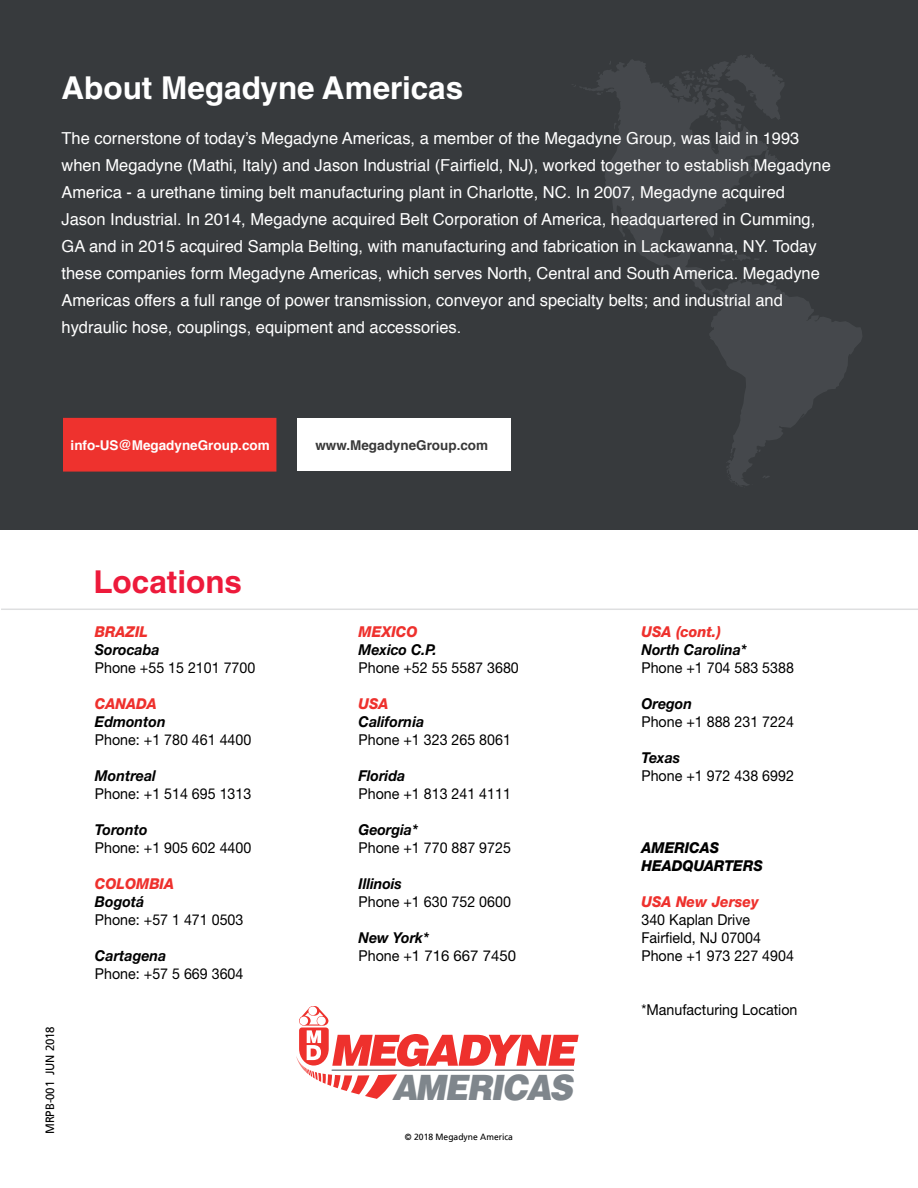
<style>
.page{position:relative;width:918px;height:1188px;background:#fff}
.page>*{position:absolute;margin:0;border:0;box-sizing:border-box;transform-origin:0 0}
.t1{font:italic 900 34.95px "Helvetica LT Std";letter-spacing:-.045em;color:#7f868c;scale:.93 1}
.t2{font:700 31.5px "Helvetica LT Std";color:#fff}
.t3{font:700 31.5px "Helvetica LT Std";color:#ed1a3b}
.t4{font:16.5px/27px "Helvetica";color:#fff}
.t5{font:15px/18px "Helvetica Neue LT Std";color:#000;scale:.95 1}
.t6{font:italic 700 15px "Helvetica Neue LT Std";color:#000;scale:.95 1}
.t7{font:italic 800 15px "Helvetica Neue LT Std";color:#ee312d;scale:.95 1}
.t8{font:italic 800 15px/18px "Helvetica Neue LT Std";color:#000;scale:.95 1}
.t9{font:700 13.5px "Helvetica";color:#fff}
.t10{font:700 13.5px "Helvetica";color:#383838}
.t11{font:12px "Frutiger CE";letter-spacing:-.01em;color:#000;scale:.95 1}
.t12{font:9px "Frutiger CE";color:#000;scale:.95 1}
</style>
<div class="page">
<div style="left:0;top:0;width:918px;height:529px;background:#373a3d"></div>
<div style="left:63px;top:418px;width:213px;height:54px;background:#ee322e;border:2px solid #ee322e"></div>
<svg style="left:575px;top:54px;width:287px;height:432px"></svg>
<div style="left:297px;top:419px;width:214px;height:52px;background:#fff"></div>
<svg style="left:296px;top:1006px;width:283px;height:93px"></svg>
<hr style="left:1px;top:609px;width:917px;height:1px;background:#dedfe0">
<h2 class="t2" style="left:62px;top:69px;width:403px">About Megadyne Americas</h2>
<p class="t4" style="left:62px;top:126px;width:771px">The cornerstone of today’s Megadyne Americas, a member of the Megadyne Group, was laid in 1993 when Megadyne (Mathi, Italy) and Jason Industrial (Fairfield, NJ), worked together to establish Megadyne America - a urethane timing belt manufacturing plant in Charlotte, NC. In 2007, Megadyne acquired Jason Industrial. In 2014, Megadyne acquired Belt Corporation of America, headquartered in Cumming, GA and in 2015 acquired Sampla Belting, with manufacturing and fabrication in Lackawanna, NY. Today these companies form Megadyne Americas, which serves North, Central and South America. Megadyne Americas offers a full range of power transmission, conveyor and specialty belts; and industrial and hydraulic hose, couplings, equipment and accessories.</p>
<p class="t9" style="left:71px;top:434px;width:201px">info-US@MegadyneGroup.com</p>
<p class="t10" style="left:315px;top:434px;width:174px">www.MegadyneGroup.com</p>
<p class="t11" style="left:43px;top:1134px;width:115px;rotate:-90deg">MRPB-001 JUN 2018</p>
<h2 class="t3" style="left:93px;top:563px;width:150px">Locations</h2>
<p class="t7" style="left:95px;top:623px;width:57px">BRAZIL</p>
<p class="t6" style="left:95px;top:641px;width:70px">Sorocaba</p>
<p class="t5" style="left:95px;top:659px;width:170px">Phone +55 15 2101 7700</p>
<p class="t7" style="left:95px;top:695px;width:67px">CANADA</p>
<p class="t6" style="left:95px;top:713px;width:76px">Edmonton</p>
<p class="t5" style="left:95px;top:731px;width:166px">Phone: +1 780 461 4400</p>
<p class="t6" style="left:95px;top:767px;width:66px">Montreal</p>
<p class="t5" style="left:95px;top:785px;width:166px">Phone: +1 514 695 1313</p>
<p class="t6" style="left:95px;top:821px;width:57px">Toronto</p>
<p class="t5" style="left:95px;top:839px;width:166px">Phone: +1 905 602 4400</p>
<p class="t7" style="left:95px;top:875px;width:85px">COLOMBIA</p>
<p class="t6" style="left:95px;top:893px;width:53px">Bogotá</p>
<p class="t5" style="left:95px;top:911px;width:158px">Phone: +57 1 471 0503</p>
<p class="t6" style="left:95px;top:947px;width:77px">Cartagena</p>
<p class="t5" style="left:95px;top:965px;width:158px">Phone: +57 5 669 3604</p>
<p class="t7" style="left:359px;top:623px;width:64px">MEXICO</p>
<p class="t6" style="left:359px;top:641px;width:84px">Mexico C.P.</p>
<p class="t5" style="left:359px;top:659px;width:170px">Phone +52 55 5587 3680</p>
<p class="t7" style="left:359px;top:695px;width:33px">USA</p>
<p class="t6" style="left:359px;top:713px;width:71px">California</p>
<p class="t5" style="left:359px;top:731px;width:162px">Phone +1 323 265 8061</p>
<p class="t6" style="left:359px;top:767px;width:51px">Florida</p>
<p class="t5" style="left:359px;top:785px;width:162px">Phone +1 813 241 4111</p>
<p class="t6" style="left:359px;top:821px;width:64px">Georgia*</p>
<p class="t5" style="left:359px;top:839px;width:162px">Phone +1 770 887 9725</p>
<p class="t6" style="left:359px;top:875px;width:47px">Illinois</p>
<p class="t5" style="left:359px;top:893px;width:162px">Phone +1 630 752 0600</p>
<p class="t6" style="left:359px;top:929px;width:76px">New York*</p>
<p class="t5" style="left:359px;top:947px;width:167px">Phone +1 716 667 7450</p>
<h1 class="t1" style="left:392px;top:1065px;width:195px">AMERICAS</h1>
<p class="t12" style="left:405px;top:1132px;width:115px">© 2018 Megadyne America</p>
<p class="t7" style="left:641px;top:623px;width:85px">USA (cont.)</p>
<p class="t6" style="left:641px;top:641px;width:112px">North Carolina*</p>
<p class="t5" style="left:641px;top:659px;width:162px">Phone +1 704 583 5388</p>
<p class="t6" style="left:641px;top:695px;width:55px">Oregon</p>
<p class="t5" style="left:641px;top:713px;width:162px">Phone +1 888 231 7224</p>
<p class="t6" style="left:641px;top:749px;width:42px">Texas</p>
<p class="t5" style="left:641px;top:767px;width:162px">Phone +1 972 438 6992</p>
<p class="t8" style="left:641px;top:839px;width:129px">AMERICAS<br>HEADQUARTERS</p>
<p class="t7" style="left:641px;top:893px;width:125px">USA New Jersey</p>
<p class="t5" style="left:641px;top:911px;width:162px">340 Kaplan Drive<br>Fairfield, NJ 07004<br>Phone +1 973 227 4904</p>
<p class="t5" style="left:641px;top:1001px;width:166px">*Manufacturing Location</p>
</div>
